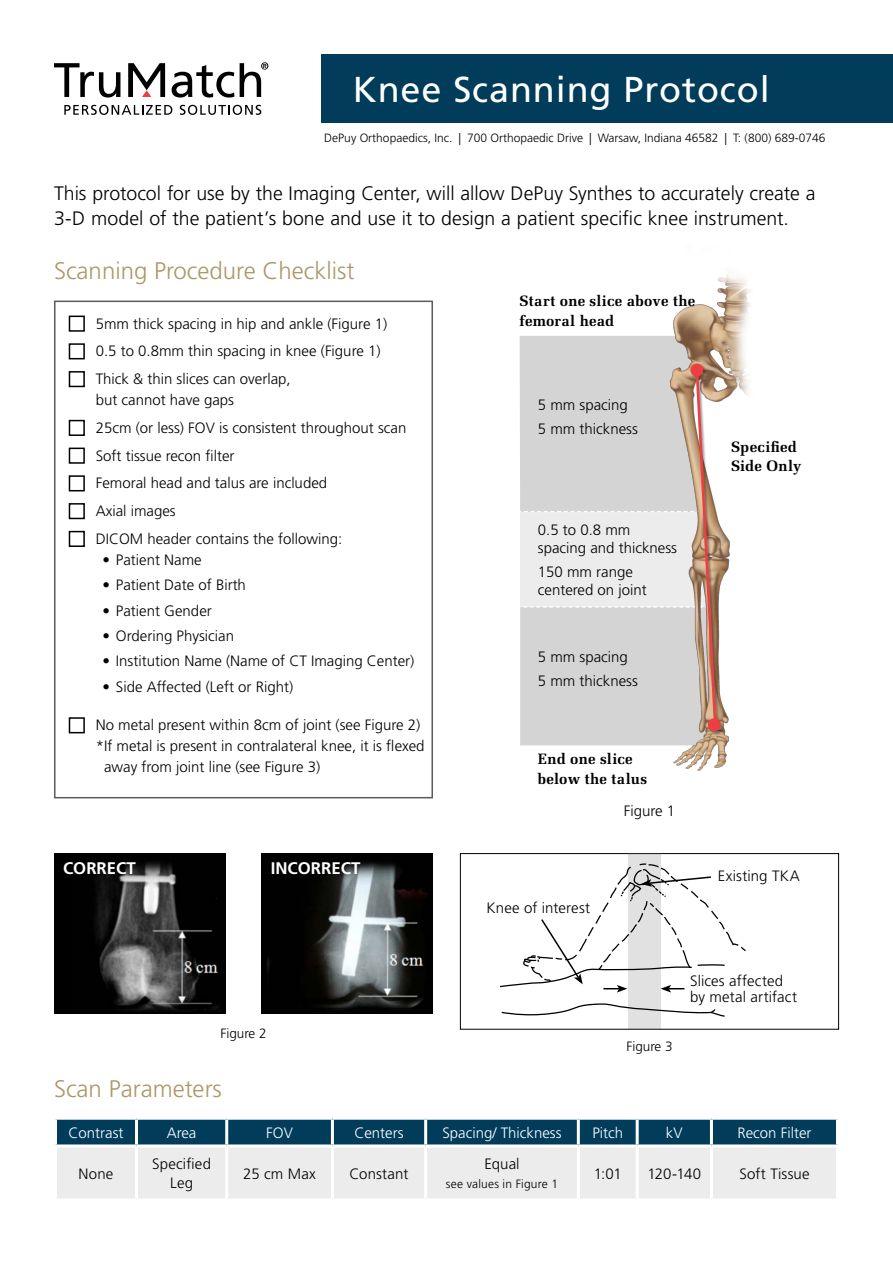
<style>
.page{position:relative;width:893px;height:1263px;background:#fff}
.page>*{position:absolute;margin:0;border:0;box-sizing:border-box;transform-origin:0 0}
.t1{font:36px "Frutiger LT Std";letter-spacing:.025em;color:#fff}
.Paragrap_Header{font:300 24px "Frutiger LT Std";color:#ac9766}
._07_Body_Copy{font:300 19.5px/25.5px "Frutiger LT Std";color:#000}
.DR_Body{font:700 16.8px "Frutiger LT Std";color:#fff}
.DR_Body-2{font:300 15px/18px "Frutiger LT Std";color:#000}
._07_Body_Copy-2{font:300 15px/16.5px "Frutiger LT Std";letter-spacing:.01em;color:#000}
.subhead{font:700 15px/19.5px "Melior";letter-spacing:.01em;color:#000}
.DR_Body-3{font:300 15px "Frutiger LT Std";color:#fff}
.DR_Body-4{font:300 13.5px "Frutiger LT Std";color:#000}
.DR_Body-5{font:300 12px "Frutiger LT Std";color:#000}
._07_Body_Copy-3{font:300 12px "Frutiger LT Std";letter-spacing:.015em;color:#000}
</style>
<div class="page">
<div style="left:54px;top:301px;width:379px;height:497px;border:2px solid #5a5b5d"></div>
<div style="left:322px;top:54px;width:571px;height:68px;background:#013d5b"></div>
<div style="left:69px;top:316px;width:16px;height:16px;border:2px solid #000"></div>
<div style="left:69px;top:343px;width:16px;height:16px;border:2px solid #000"></div>
<div style="left:69px;top:371px;width:16px;height:16px;border:2px solid #000"></div>
<div style="left:69px;top:420px;width:16px;height:16px;border:2px solid #000"></div>
<div style="left:69px;top:448px;width:16px;height:16px;border:2px solid #000"></div>
<div style="left:69px;top:475px;width:16px;height:16px;border:2px solid #000"></div>
<div style="left:69px;top:503px;width:16px;height:16px;border:2px solid #000"></div>
<div style="left:69px;top:531px;width:16px;height:16px;border:2px solid #000"></div>
<div style="left:69px;top:717px;width:16px;height:16px;border:2px solid #000"></div>
<div style="left:54px;top:853px;width:172px;height:161px;background:#000"></div>
<img style="left:95px;top:862px;width:124px;height:149px">
<img style="left:261px;top:853px;width:172px;height:161px">
<div style="left:460px;top:853px;width:379px;height:176px;border:1px solid #000"></div>
<div style="left:628px;top:853px;width:32px;height:176px;background:#e1e1e1"></div>
<svg style="left:501px;top:1002px;width:224px;height:16px"></svg>
<svg style="left:500px;top:863px;width:246px;height:129px"></svg>
<svg style="left:64px;top:105px;width:108px;height:10px"></svg>
<svg style="left:180px;top:105px;width:81px;height:10px"></svg>
<svg style="left:54px;top:63px;width:66px;height:35px"></svg>
<svg style="left:172px;top:65px;width:62px;height:33px"></svg>
<svg style="left:128px;top:63px;width:37px;height:34px"></svg>
<svg style="left:240px;top:62px;width:28px;height:35px"></svg>
<img style="left:658px;top:274px;width:92px;height:497px">
<div style="left:690px;top:364px;width:34px;height:371px;background:#000;opacity:.4"></div>
<svg style="left:708px;top:718px;width:13px;height:13px"></svg>
<svg style="left:519px;top:336px;width:199px;height:409px;background:#d6d0ce"></svg>
<svg style="left:57px;top:1120px;width:779px;height:78px;background:#a0b4be"></svg>
<hr style="left:135px;top:1147px;width:3px;height:51px;background:#fff">
<hr style="left:225px;top:1147px;width:3px;height:51px;background:#fff">
<hr style="left:331px;top:1147px;width:3px;height:51px;background:#fff">
<hr style="left:424px;top:1147px;width:3px;height:51px;background:#fff">
<hr style="left:577px;top:1147px;width:3px;height:51px;background:#fff">
<hr style="left:636px;top:1147px;width:3px;height:51px;background:#fff">
<hr style="left:710px;top:1147px;width:3px;height:51px;background:#fff">
<hr style="left:135px;top:1120px;width:3px;height:24px;background:#fff">
<hr style="left:225px;top:1120px;width:3px;height:24px;background:#fff">
<hr style="left:331px;top:1120px;width:3px;height:24px;background:#fff">
<hr style="left:424px;top:1120px;width:3px;height:24px;background:#fff">
<hr style="left:577px;top:1120px;width:3px;height:24px;background:#fff">
<hr style="left:636px;top:1120px;width:3px;height:24px;background:#fff">
<hr style="left:710px;top:1120px;width:3px;height:24px;background:#fff">
<hr style="left:54px;top:1144px;width:82px;height:3px;background:#fff">
<hr style="left:136px;top:1144px;width:91px;height:3px;background:#fff">
<hr style="left:227px;top:1144px;width:105px;height:3px;background:#fff">
<hr style="left:332px;top:1144px;width:94px;height:3px;background:#fff">
<hr style="left:426px;top:1144px;width:152px;height:3px;background:#fff">
<hr style="left:578px;top:1144px;width:59px;height:3px;background:#fff">
<hr style="left:637px;top:1144px;width:74px;height:3px;background:#fff">
<hr style="left:711px;top:1144px;width:128px;height:3px;background:#fff">
<p class="t1" style="left:353px;top:68px;width:418px">Knee Scanning Protocol</p>
<p class="DR_Body-5" style="left:324px;top:131px;width:503px">DePuy Orthopaedics, Inc. | 700 Orthopaedic Drive | Warsaw, Indiana 46582 | T: (800) 689-0746</p>
<p class="_07_Body_Copy" style="left:54px;top:181px;width:763px">This protocol for use by the Imaging Center, will allow DePuy Synthes to accurately create a<br>3-D model of the patient’s bone and use it to design a patient specific knee instrument.</p>
<p class="Paragrap_Header" style="left:54px;top:257px;width:302px">Scanning Procedure Checklist</p>
<p class="DR_Body-2" style="left:96px;top:315px;width:293px">5mm thick spacing in hip and ankle (Figure 1)</p>
<p class="DR_Body-2" style="left:96px;top:342px;width:286px">0.5 to 0.8mm thin spacing in knee (Figure 1)</p>
<p class="DR_Body-2" style="left:96px;top:369px;width:197px;line-height:21px">Thick &amp; thin slices can overlap, but cannot have gaps</p>
<p class="DR_Body-2" style="left:96px;top:419px;width:312px">25cm (or less) FOV is consistent throughout scan</p>
<p class="DR_Body-2" style="left:96px;top:447px;width:140px">Soft tissue recon filter</p>
<p class="DR_Body-2" style="left:96px;top:474px;width:233px">Femoral head and talus are included</p>
<p class="DR_Body-2" style="left:96px;top:502px;width:81px">Axial images</p>
<p class="DR_Body-2" style="left:96px;top:530px;width:248px">DICOM header contains the following:</p>
<p class="DR_Body-2" style="left:102px;top:551px;width:101px">• Patient Name</p>
<p class="DR_Body-2" style="left:102px;top:576px;width:145px">• Patient Date of Birth</p>
<p class="DR_Body-2" style="left:102px;top:602px;width:111px">• Patient Gender</p>
<p class="DR_Body-2" style="left:102px;top:627px;width:133px">• Ordering Physician</p>
<p class="DR_Body-2" style="left:102px;top:652px;width:313px">• Institution Name (Name of CT Imaging Center)</p>
<p class="DR_Body-2" style="left:102px;top:678px;width:192px">• Side Affected (Left or Right)</p>
<p class="DR_Body-2" style="left:96px;top:716px;width:326px">No metal present within 8cm of joint (see Figure 2)</p>
<p class="DR_Body-2" style="left:96px;top:737px;width:330px">*If metal is present in contralateral knee, it is flexed</p>
<p class="DR_Body-2" style="left:104px;top:758px;width:218px">away from joint line (see Figure 3)</p>
<p class="DR_Body" style="left:63px;top:858px;width:74px">CORRECT</p>
<p class="DR_Body" style="left:271px;top:858px;width:91px">INCORRECT</p>
<p class="DR_Body-4" style="left:220px;top:1026px;width:48px">Figure 2</p>
<p class="subhead" style="left:520px;top:292px;width:177px">Start one slice above the femoral head</p>
<p class="DR_Body-2" style="left:538px;top:396px;width:92px">5 mm spacing</p>
<p class="DR_Body-2" style="left:538px;top:420px;width:102px">5 mm thickness</p>
<p class="DR_Body-2" style="left:538px;top:521px;width:141px">0.5 to 0.8 mm spacing and thickness</p>
<p class="DR_Body-2" style="left:538px;top:563px;width:110px">150 mm range centered on joint</p>
<p class="DR_Body-2" style="left:538px;top:648px;width:92px">5 mm spacing</p>
<p class="DR_Body-2" style="left:538px;top:672px;width:102px">5 mm thickness</p>
<p class="subhead" style="left:731px;top:437px;width:72px">Specified<br>Side Only</p>
<p class="subhead" style="left:538px;top:749px;width:111px">End one slice below the talus</p>
<p class="_07_Body_Copy-2" style="left:486px;top:899px;width:105px">Knee of interest</p>
<p class="DR_Body-2" style="left:624px;top:802px;width:53px">Figure 1</p>
<p class="_07_Body_Copy-2" style="left:718px;top:868px;width:83px">Existing TKA</p>
<p class="DR_Body-4" style="left:626px;top:1039px;width:48px">Figure 3</p>
<p class="_07_Body_Copy-2" style="left:690px;top:972px;width:108px">Slices affected by metal artifact</p>
<p class="Paragrap_Header" style="left:54px;top:1075px;width:169px">Scan Parameters</p>
<p class="DR_Body-3" style="left:68px;top:1124px;width:57px">Contrast</p>
<p class="DR_Body-3" style="left:167px;top:1124px;width:31px">Area</p>
<p class="DR_Body-3" style="left:266px;top:1124px;width:28px">FOV</p>
<p class="DR_Body-3" style="left:354px;top:1124px;width:51px">Centers</p>
<p class="DR_Body-3" style="left:442px;top:1124px;width:121px">Spacing/ Thickness</p>
<p class="DR_Body-3" style="left:592px;top:1124px;width:32px">Pitch</p>
<p class="DR_Body-3" style="left:666px;top:1124px;width:18px">kV</p>
<p class="DR_Body-3" style="left:737px;top:1124px;width:76px">Recon Filter</p>
<p class="_07_Body_Copy-2" style="left:79px;top:1165px;width:36px">None</p>
<p class="_07_Body_Copy-2" style="left:152px;top:1154px;width:60px;line-height:19.5px;text-align:center">Specified<br>Leg</p>
<p class="_07_Body_Copy-2" style="left:243px;top:1165px;width:74px">25 cm Max</p>
<p class="_07_Body_Copy-2" style="left:350px;top:1165px;width:60px">Constant</p>
<p class="_07_Body_Copy-2" style="left:484px;top:1156px;width:37px">Equal</p>
<p class="_07_Body_Copy-3" style="left:446px;top:1177px;width:114px">see values in Figure 1</p>
<p class="_07_Body_Copy-2" style="left:594px;top:1165px;width:29px">1:01</p>
<p class="_07_Body_Copy-2" style="left:647px;top:1165px;width:55px">120-140</p>
<p class="_07_Body_Copy-2" style="left:739px;top:1165px;width:72px">Soft Tissue</p>
</div>
